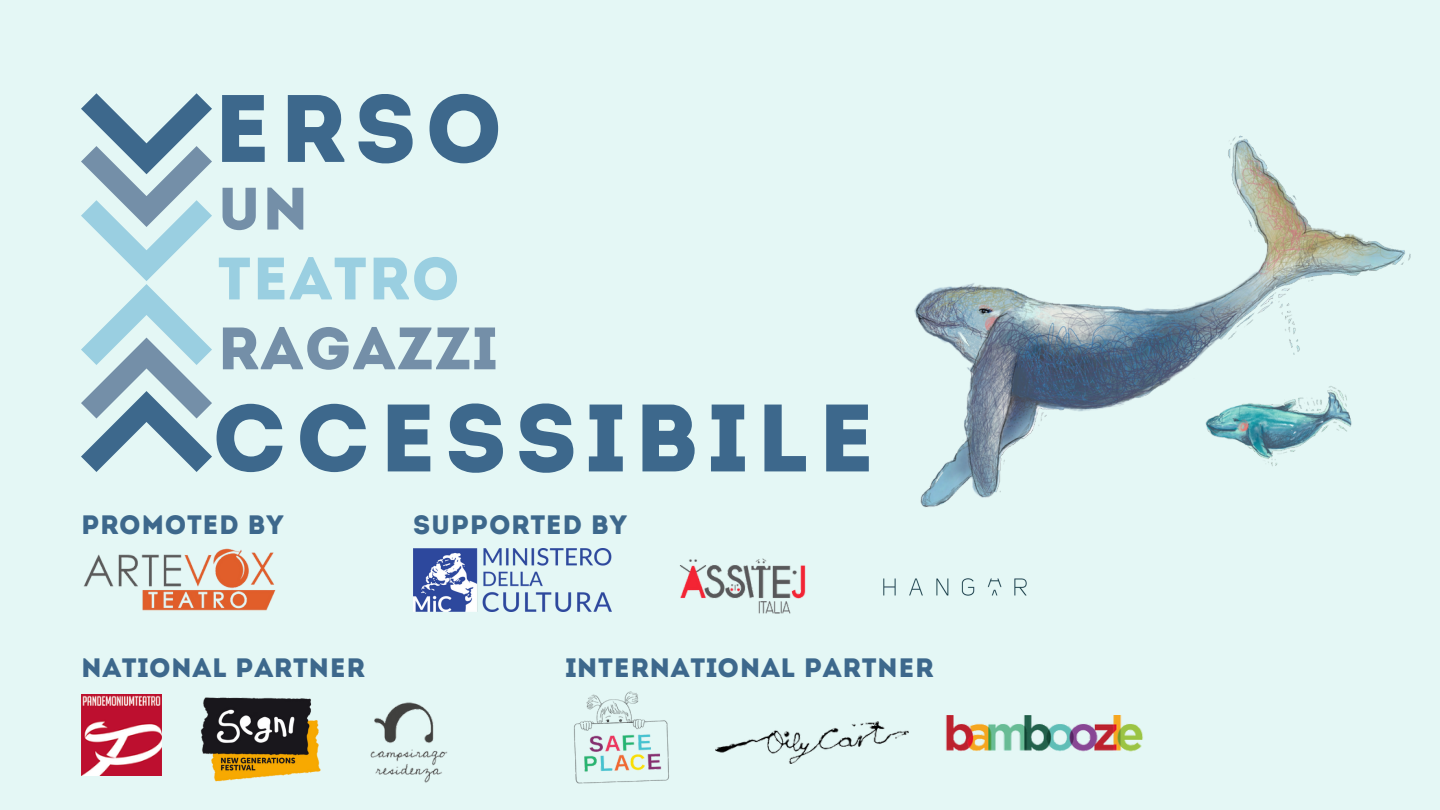
<style>
.page{position:relative;width:1440px;height:810px;background:#e4f7f5}
.page>*{position:absolute;margin:0;border:0;box-sizing:border-box;transform-origin:0 0}
.t1{font:95.55px "Intro";letter-spacing:.09em;color:#3d688c}
.t2{font:59.7px "Intro";letter-spacing:.02em;color:#748fa8}
.t3{font:59.7px "Intro";letter-spacing:.02em;color:#9acfe1}
.t4{font:26.55px "Intro";letter-spacing:.02em;color:#3d688c}
</style>
<div class="page">
<img style="left:84px;top:549px;width:192px;height:62px">
<img style="left:413px;top:549px;width:198px;height:63px">
<img style="left:679px;top:558px;width:127px;height:56px">
<svg style="left:81px;top:93px;width:131px;height:379px"></svg>
<img style="left:914px;top:135px;width:497px;height:372px">
<img style="left:1194px;top:379px;width:176px;height:122px">
<img style="left:883px;top:578px;width:144px;height:18px">
<img style="left:81px;top:694px;width:81px;height:81px">
<img style="left:200px;top:697px;width:121px;height:85px">
<img style="left:370px;top:702px;width:78px;height:81px">
<img style="left:574px;top:691px;width:95px;height:93px">
<img style="left:716px;top:721px;width:192px;height:43px">
<img style="left:946px;top:716px;width:197px;height:36px">
<p class="t1" style="left:214px;top:90px;width:290px">ERSO</p>
<p class="t2" style="left:218px;top:185px;width:93px">UN</p>
<p class="t3" style="left:218px;top:255px;width:244px">TEATRO</p>
<p class="t2" style="left:218px;top:325px;width:281px">RAGAZZI</p>
<p class="t1" style="left:212px;top:400px;width:665px">CCESSIBILE</p>
<p class="t4" style="left:81px;top:514px;width:204px">PROMOTED BY</p>
<p class="t4" style="left:413px;top:514px;width:215px">SUPPORTED BY</p>
<p class="t4" style="left:81px;top:657px;width:286px">NATIONAL PARTNER</p>
<p class="t4" style="left:565px;top:657px;width:370px">INTERNATIONAL PARTNER</p>
</div>
